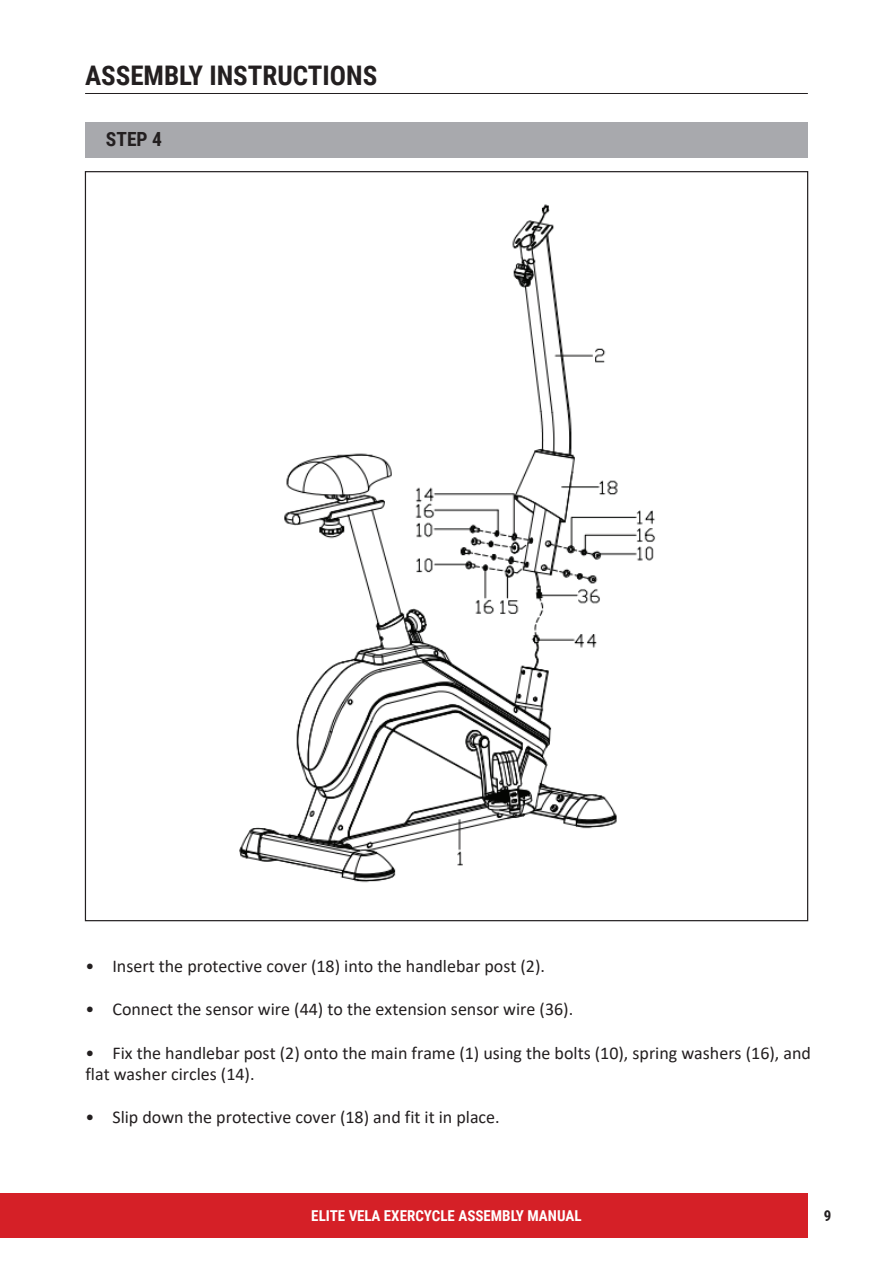
<style>
.page{position:relative;width:893px;height:1263px;background:#fff}
.page>*{position:absolute;margin:0;border:0;box-sizing:border-box;transform-origin:0 0}
.t1{font:700 27px "Roboto Condensed";color:#231f20}
.t2{font:700 19.5px "Roboto Condensed";color:#231f20}
.t3{font:18px/21.6px "Calibri";color:#231f20}
.t4{font:700 15px "Roboto Condensed";color:#fff}
.t5{font:700 15px "Roboto Condensed";color:#231f20}
</style>
<div class="page">
<div style="left:3px;top:1193px;width:805px;height:45px;background:#d52027"></div>
<hr style="left:85px;top:93px;width:723px;height:1px;background:#231f20">
<div style="left:85px;top:122px;width:723px;height:35px;background:#a8a9ad"></div>
<img style="left:239px;top:204px;width:417px;height:679px">
<h1 class="t1" style="left:85px;top:56px;width:294px">ASSEMBLY INSTRUCTIONS</h1>
<p class="t2" style="left:106px;top:126px;width:58px">STEP 4</p>
<p class="t3" style="left:85px;top:955px;width:461px">• Insert the protective cover (18) into the handlebar post (2).</p>
<p class="t3" style="left:85px;top:998px;width:489px">• Connect the sensor wire (44) to the extension sensor wire (36).</p>
<p class="t3" style="left:85px;top:1041px;width:727px">• Fix the handlebar post (2) onto the main frame (1) using the bolts (10), spring washers (16), and flat washer circles (14).</p>
<p class="t3" style="left:85px;top:1106px;width:416px">• Slip down the protective cover (18) and fit it in place.</p>
<p class="t4" style="left:311px;top:1205px;width:272px">ELITE VELA EXERCYCLE ASSEMBLY MANUAL</p>
<p class="t5" style="left:824px;top:1205px;width:9px">9</p>
</div>
